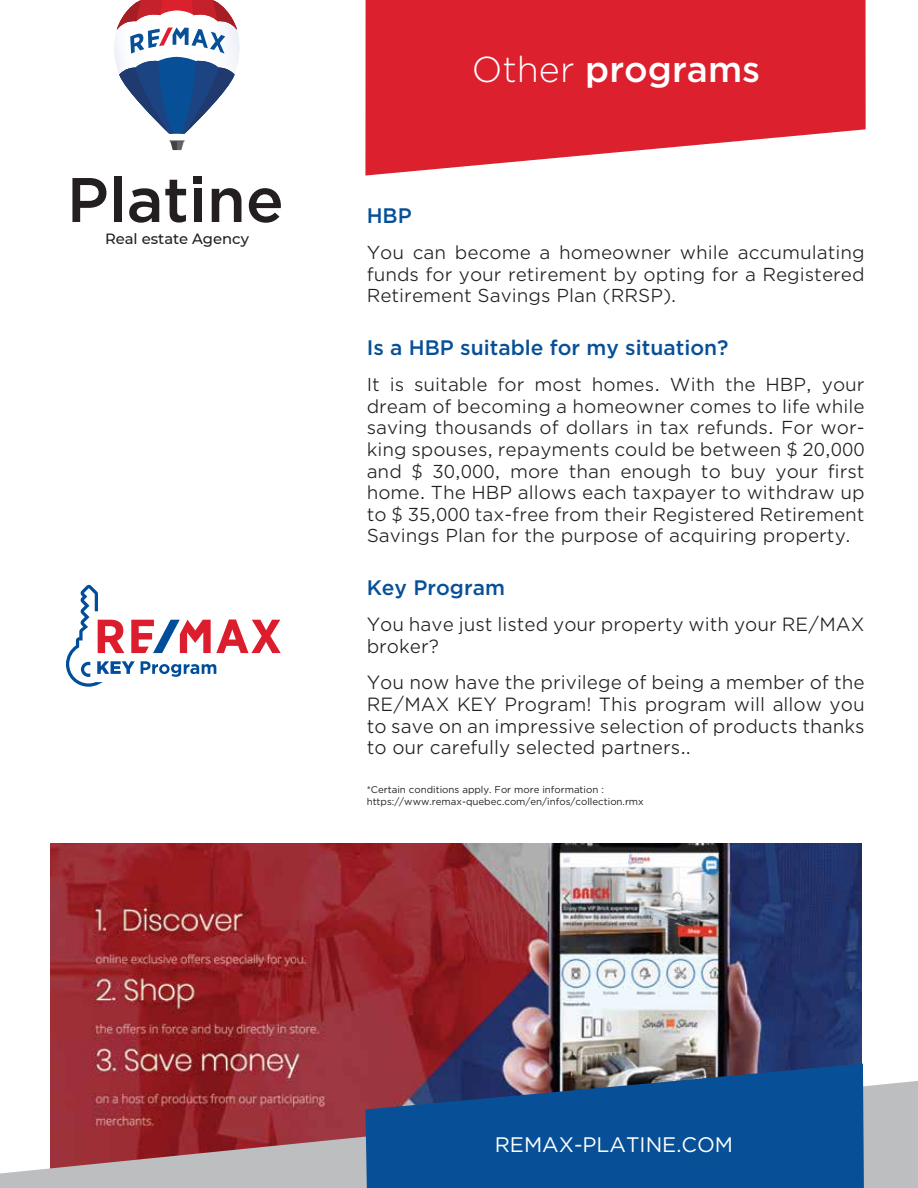
<style>
.page{position:relative;width:918px;height:1188px;background:#fff}
.page>*{position:absolute;margin:0;border:0;box-sizing:border-box;transform-origin:0 0}
.t1{font:500 36px "Gotham";color:#fff}
.t2{font:500 21px "Gotham";color:#075097}
.t3{font:21px "Gotham";color:#fff}
.t4{font:18.3px/21.6px "Gotham Office";color:#231f20}
.t5{font:18px/21.6px "Gotham Office";color:#231f20;text-align:justify}
.t6{font:500 14.85px "Montserrat";color:#231f20}
.t7{font:9.75px/11.7px "Gotham";color:#231f20}
.s1{font-weight:300}
.s2{font-family:"Gotham"}
.s3{font-family:"Gotham";font-size:18px}
</style>
<div class="page">
<img style="left:51px;top:844px;width:810px;height:237px">
<svg style="left:0;top:1081px;width:918px;height:107px;background:#b17c81"></svg>
<svg style="left:365px;top:1064px;width:499px;height:124px;background:#19508d"></svg>
<svg style="left:365px;top:0;width:501px;height:176px;background:#e03e4a"></svg>
<svg style="left:114px;top:0;width:126px;height:151px"></svg>
<div style="left:194px;top:177px;width:8px;height:7px;background:#231f20"></div>
<svg style="left:249px;top:188px;width:32px;height:35px"></svg>
<div style="left:194px;top:189px;width:8px;height:33px;background:#231f20"></div>
<svg style="left:129px;top:188px;width:30px;height:35px"></svg>
<svg style="left:212px;top:188px;width:29px;height:34px"></svg>
<div style="left:114px;top:176px;width:8px;height:46px;background:#231f20"></div>
<svg style="left:165px;top:180px;width:21px;height:43px"></svg>
<svg style="left:72px;top:178px;width:34px;height:44px"></svg>
<svg style="left:66px;top:585px;width:215px;height:102px"></svg>
<p class="t6" style="left:105px;top:228px;width:145px">Real estate Agency</p>
<h1 class="t1" style="left:472px;top:46px;width:290px"><span class="s1">Other</span> programs</h1>
<p class="t2" style="left:367px;top:202px;width:47px">HBP</p>
<p class="t5" style="left:367px;top:241px;width:500px">You can become a homeowner while accumulating funds for your retirement by opting for a Registered Retirement Savings Plan (RRSP)<span class="s2">.</span></p>
<p class="t2" style="left:367px;top:334px;width:363px">Is a HBP suitable for my situation?</p>
<p class="t5" style="left:367px;top:373px;width:500px">It is suitable for most homes. With the HBP, your dream of becoming a homeowner comes to life while saving thousands of dollars in tax refunds. For wor&shy;king spouses, repayments could be between $ 20,000 and $ 30,000, more than enough to buy your first home. The HBP allows each taxpayer to withdraw up to $ 35,000 tax-free from their Registered Retirement Savings Plan for the purpose of acquiring property<span class="s2">.</span></p>
<p class="t2" style="left:367px;top:574px;width:140px">Key Program</p>
<p class="t4" style="left:367px;top:613px;width:499px">You have just listed your property with your RE/MAX broker?</p>
<p class="t4" style="left:367px;top:672px;width:500px;text-align:justify">You now have the privilege of being a member of the RE/MAX KEY Program! This program will allow you to save on an impressive selection of products thanks to our carefully selected partners.<span class="s3">.</span></p>
<p class="t7" style="left:367px;top:783px;width:279px">*Certain conditions apply. For more information : https://www.remax-quebec.com/en/infos/collection.rmx</p>
<p class="t3" style="left:495px;top:1131px;width:240px">REMAX-PLATINE.COM</p>
</div>
